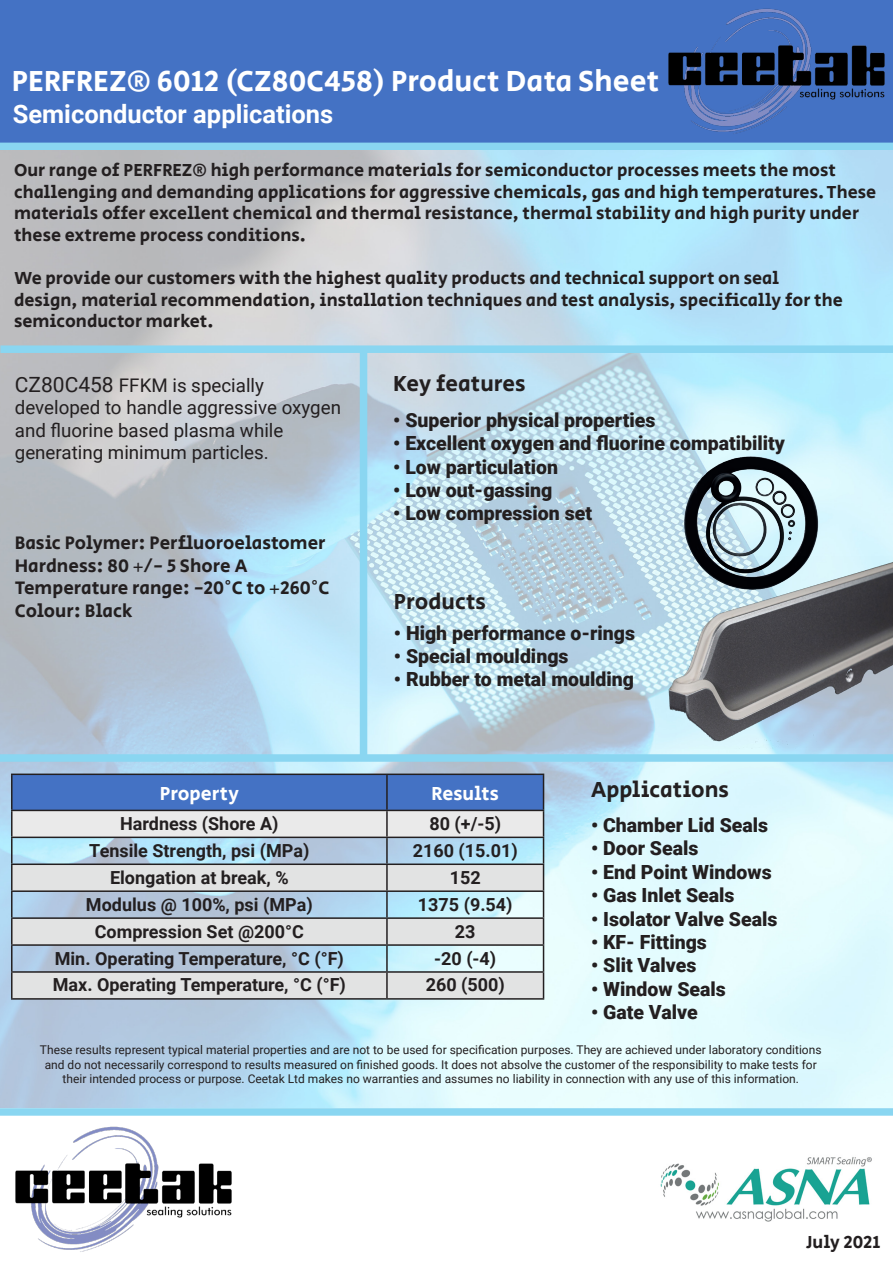
<style>
.page{position:relative;width:893px;height:1263px;background:#fff}
.page>*{position:absolute;margin:0;border:0;box-sizing:border-box;transform-origin:0 0}
.t1{font:30px "Secular One";color:#fff}
.t2{font:700 25.5px "Roboto";color:#fff}
.t3{font:22.5px "Secular One";color:#231f20}
.t4{font:900 19.5px "Roboto";color:#231f20}
.t5{font:19.5px "Secular One";color:#fff}
.t6{font:18.75px/22.5px "Roboto";color:#231f20}
.t7{font:18.75px "Secular One";color:#231f20}
.t8{font:18px/21.6px "Secular One";color:#231f20}
.t9{font:700 18px "Roboto";color:#231f20}
.t10{font:12px/14.4px "Roboto";color:#231f20;text-align:center}
.s1{font-size:21px}
</style>
<div class="page">
<div style="left:0;top:0;width:893px;height:147px;background:#4472c4"></div>
<div style="left:0;top:143px;width:893px;height:7px;background:#8ad6f1"></div>
<div style="left:0;top:1108px;width:893px;height:8px;background:#8ad6f1"></div>
<img style="left:668px;top:8px;width:217px;height:126px">
<img style="left:0;top:150px;width:893px;height:958px">
<div style="left:0;top:345px;width:893px;height:8px;background:#8ad6f1"></div>
<div style="left:0;top:754px;width:893px;height:8px;background:#8ad6f1"></div>
<div style="left:360px;top:351px;width:7px;height:407px;background:#8ad6f1"></div>
<hr style="left:11px;top:890px;width:376px;height:2px;background:#231f20">
<hr style="left:11px;top:917px;width:376px;height:2px;background:#231f20">
<hr style="left:11px;top:944px;width:376px;height:2px;background:#231f20">
<hr style="left:11px;top:811px;width:2px;height:25px;background:#231f20">
<hr style="left:11px;top:773px;width:376px;height:2px;background:#231f20">
<hr style="left:11px;top:775px;width:2px;height:35px;background:#231f20">
<hr style="left:387px;top:773px;width:157px;height:2px;background:#231f20">
<hr style="left:11px;top:836px;width:376px;height:2px;background:#231f20">
<hr style="left:11px;top:838px;width:2px;height:25px;background:#231f20">
<hr style="left:11px;top:863px;width:376px;height:2px;background:#231f20">
<hr style="left:11px;top:865px;width:2px;height:25px;background:#231f20">
<hr style="left:11px;top:892px;width:2px;height:25px;background:#231f20">
<hr style="left:11px;top:919px;width:2px;height:25px;background:#231f20">
<hr style="left:11px;top:946px;width:2px;height:25px;background:#231f20">
<hr style="left:11px;top:810px;width:376px;height:1px;background:#231f20">
<hr style="left:11px;top:971px;width:376px;height:2px;background:#231f20">
<hr style="left:11px;top:973px;width:2px;height:25px;background:#231f20">
<svg style="left:12px;top:775px;width:532px;height:223px"></svg>
<hr style="left:11px;top:998px;width:376px;height:2px;background:#231f20">
<hr style="left:387px;top:998px;width:157px;height:2px;background:#231f20">
<img style="left:660px;top:1157px;width:212px;height:65px">
<img style="left:15px;top:1126px;width:217px;height:126px">
<img style="left:679px;top:456px;width:145px;height:100px">
<img style="left:656px;top:556px;width:237px;height:192px">
<p class="t1" style="left:12px;top:61px;width:649px">PERFREZ® 6012 (CZ80C458) Product Data Sheet</p>
<p class="t2" style="left:13px;top:96px;width:322px">Semiconductor applications</p>
<p class="t8" style="left:14px;top:160px;width:864px">Our range of PERFREZ® high performance materials for semiconductor processes meets the most challenging and demanding applications for aggressive chemicals, gas and high temperatures. These materials offer excellent chemical and thermal resistance, thermal stability and high purity under these extreme process conditions.</p>
<p class="t8" style="left:14px;top:268px;width:830px">We provide our customers with the highest quality products and technical support on seal design, material recommendation, installation techniques and test analysis, specifically for the semiconductor market.</p>
<p class="t6" style="left:15px;top:373px;width:328px"><span class="s1">CZ80C458</span> FFKM is specially developed to handle aggressive oxygen and fluorine based plasma while generating minimum particles.</p>
<p class="t7" style="left:15px;top:530px;width:312px">Basic Polymer: Perfluoroelastomer</p>
<p class="t7" style="left:15px;top:553px;width:234px">Hardness: 80 +/- 5 Shore A</p>
<p class="t7" style="left:15px;top:575px;width:316px">Temperature range: -20°C to +260°C</p>
<p class="t7" style="left:15px;top:598px;width:119px">Colour: Black</p>
<p class="t3" style="left:393px;top:368px;width:134px">Key features</p>
<p class="t4" style="left:393px;top:406px;width:264px">• Superior physical properties</p>
<p class="t4" style="left:393px;top:430px;width:393px">• Excellent oxygen and fluorine compatibility</p>
<p class="t4" style="left:393px;top:453px;width:166px">• Low particulation</p>
<p class="t4" style="left:393px;top:476px;width:161px">• Low out-gassing</p>
<p class="t4" style="left:393px;top:500px;width:200px">• Low compression set</p>
<p class="t3" style="left:394px;top:586px;width:94px">Products</p>
<p class="t4" style="left:394px;top:619px;width:243px">• High performance o-rings</p>
<p class="t4" style="left:394px;top:642px;width:176px">• Special mouldings</p>
<p class="t4" style="left:394px;top:666px;width:242px">• Rubber to metal moulding</p>
<p class="t5" style="left:160px;top:780px;width:81px">Property</p>
<p class="t5" style="left:432px;top:780px;width:69px">Results</p>
<p class="t9" style="left:120px;top:811px;width:160px">Hardness (Shore A)</p>
<p class="t9" style="left:429px;top:811px;width:73px">80 (+/-5)</p>
<p class="t9" style="left:89px;top:838px;width:222px">Tensile Strength, psi (MPa)</p>
<p class="t9" style="left:413px;top:838px;width:107px">2160 (15.01)</p>
<p class="t9" style="left:110px;top:865px;width:180px">Elongation at break, %</p>
<p class="t9" style="left:450px;top:865px;width:32px">152</p>
<p class="t9" style="left:86px;top:892px;width:228px">Modulus @ 100%, psi (MPa)</p>
<p class="t9" style="left:418px;top:892px;width:96px">1375 (9.54)</p>
<p class="t9" style="left:95px;top:919px;width:211px">Compression Set @200°C</p>
<p class="t9" style="left:455px;top:919px;width:22px">23</p>
<p class="t9" style="left:55px;top:945px;width:291px">Min. Operating Temperature, °C (°F)</p>
<p class="t9" style="left:434px;top:945px;width:64px">-20 (-4)</p>
<p class="t9" style="left:53px;top:972px;width:295px">Max. Operating Temperature, °C (°F)</p>
<p class="t9" style="left:426px;top:972px;width:81px">260 (500)</p>
<p class="t3" style="left:591px;top:773px;width:139px">Applications</p>
<p class="t4" style="left:591px;top:811px;width:179px">• Chamber Lid Seals</p>
<p class="t4" style="left:591px;top:835px;width:109px">• Door Seals</p>
<p class="t4" style="left:591px;top:858px;width:182px">• End Point Windows</p>
<p class="t4" style="left:591px;top:881px;width:145px">• Gas Inlet Seals</p>
<p class="t4" style="left:591px;top:905px;width:188px">• Isolator Valve Seals</p>
<p class="t4" style="left:591px;top:928px;width:117px">• KF- Fittings</p>
<p class="t4" style="left:591px;top:952px;width:107px">• Slit Valves</p>
<p class="t4" style="left:591px;top:975px;width:136px">• Window Seals</p>
<p class="t4" style="left:591px;top:998px;width:108px">• Gate Valve</p>
<p class="t10" style="left:40px;top:1042px;width:783px">These results represent typical material properties and are not to be used for specification purposes. They are achieved under laboratory conditions and do not necessarily correspond to results measured on finished goods. It does not absolve the customer of the responsibility to make tests for their intended process or purpose. Ceetak Ltd makes no warranties and assumes no liability in connection with any use of this information.</p>
<p class="t10" style="left:47px;top:1057px;width:780px">These results rep esent typical material prop rties. They are achieved under laboratory conditions and do no nec sarily correspond to results measu ed o finished goods. It d es not absolve the customer of th respon ibility to make tests for th ir ntended process or purpose. Ceetak Ltd</p>
<p class="t8" style="left:806px;top:1232px;width:75px">July 2021</p>
</div>
